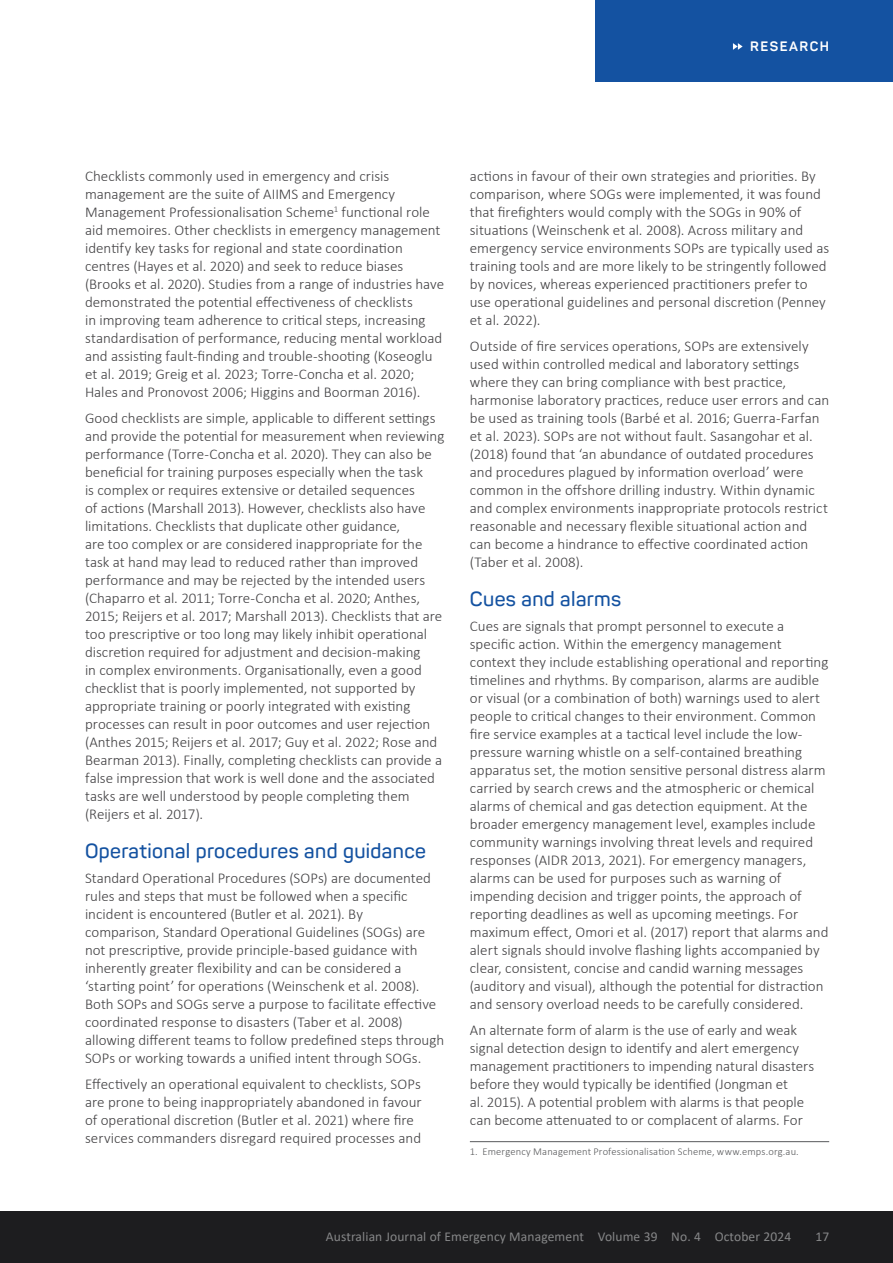
<style>
.page{position:relative;width:893px;height:1263px;background:#fff}
.page>*{position:absolute;margin:0;border:0;box-sizing:border-box;transform-origin:0 0}
.t1{font:600 20.25px "Panton";letter-spacing:.02em;color:#1452a1}
.t2{font:300 15px/18px "Calibri";color:#414042}
.t3{font:13.5px "Calibri";letter-spacing:.01em;color:#868788}
.t4{font:700 13.5px "Panton";letter-spacing:.11em;color:#fff}
.t5{font:300 10.5px "Calibri";letter-spacing:.015em;color:#58595b}
</style>
<div class="page">
<div style="left:596px;top:0;width:297px;height:81px;background:#1452a1"></div>
<svg style="left:733px;top:43px;width:10px;height:7px"></svg>
<div style="left:0;top:1212px;width:893px;height:51px;background:#1d1d1f"></div>
<hr style="left:470px;top:1141px;width:359px;height:1px;background:#58595b">
<p class="t4" style="left:750px;top:38px;width:80px">RESEARCH</p>
<p class="t2" style="left:85px;top:167px;width:361px">Checklists commonly used in emergency and crisis management are the suite of AIIMS and Emergency Management Professionalisation Scheme<sup>1</sup> functional role aid memoires. Other checklists in emergency management identify key tasks for regional and state coordination centres (Hayes et al. 2020) and seek to reduce biases (Brooks et al. 2020). Studies from a range of industries have demonstrated the potential effectiveness of checklists<br>in improving team adherence to critical steps, increasing standardisation of performance, reducing mental workload and assisting fault-finding and trouble-shooting (Koseoglu et al. 2019; Greig et al. 2023; Torre-Concha et al. 2020; Hales and Pronovost 2006; Higgins and Boorman 2016).</p>
<p class="t2" style="left:85px;top:409px;width:361px">Good checklists are simple, applicable to different settings and provide the potential for measurement when reviewing performance (Torre-Concha et al. 2020). They can also be beneficial for training purposes especially when the task<br>is complex or requires extensive or detailed sequences<br>of actions (Marshall 2013). However, checklists also have limitations. Checklists that duplicate other guidance,<br>are too complex or are considered inappropriate for the task at hand may lead to reduced rather than improved performance and may be rejected by the intended users (Chaparro et al. 2011; Torre-Concha et al. 2020; Anthes, 2015; Reijers et al. 2017; Marshall 2013). Checklists that are too prescriptive or too long may likely inhibit operational discretion required for adjustment and decision-making<br>in complex environments. Organisationally, even a good checklist that is poorly implemented, not supported by appropriate training or poorly integrated with existing processes can result in poor outcomes and user rejection (Anthes 2015; Reijers et al. 2017; Guy et al. 2022; Rose and Bearman 2013). Finally, completing checklists can provide a false impression that work is well done and the associated tasks are well understood by people completing them (Reijers et al. 2017).</p>
<h1 class="t1" style="left:85px;top:838px;width:342px">Operational procedures and guidance</h1>
<p class="t2" style="left:85px;top:869px;width:361px">Standard Operational Procedures (SOPs) are documented rules and steps that must be followed when a specific incident is encountered (Butler et al. 2021). By<br>comparison, Standard Operational Guidelines (SOGs) are not prescriptive, provide principle-based guidance with inherently greater flexibility and can be considered a ‘starting point’ for operations (Weinschenk et al. 2008).<br>Both SOPs and SOGs serve a purpose to facilitate effective coordinated response to disasters (Taber et al. 2008) allowing different teams to follow predefined steps through SOPs or working towards a unified intent through SOGs.</p>
<p class="t2" style="left:85px;top:1074px;width:338px">Effectively an operational equivalent to checklists, SOPs are prone to being inappropriately abandoned in favour of operational discretion (Butler et al. 2021) where fire services commanders disregard required processes and</p>
<p class="t2" style="left:470px;top:167px;width:361px">actions in favour of their own strategies and priorities. By comparison, where SOGs were implemented, it was found that firefighters would comply with the SOGs in 90% of situations (Weinschenk et al. 2008). Across military and emergency service environments SOPs are typically used as training tools and are more likely to be stringently followed by novices, whereas experienced practitioners prefer to use operational guidelines and personal discretion (Penney et al. 2022).</p>
<p class="t2" style="left:470px;top:337px;width:361px">Outside of fire services operations, SOPs are extensively used within controlled medical and laboratory settings where they can bring compliance with best practice, harmonise laboratory practices, reduce user errors and can be used as training tools (Barbé et al. 2016; Guerra-Farfan et al. 2023). SOPs are not without fault. Sasangohar et al. (2018) found that ‘an abundance of outdated procedures and procedures plagued by information overload’ were common in the offshore drilling industry. Within dynamic and complex environments inappropriate protocols restrict reasonable and necessary flexible situational action and can become a hindrance to effective coordinated action (Taber et al. 2008).</p>
<h1 class="t1" style="left:470px;top:586px;width:153px">Cues and alarms</h1>
<p class="t2" style="left:470px;top:617px;width:360px">Cues are signals that prompt personnel to execute a specific action. Within the emergency management context they include establishing operational and reporting timelines and rhythms. By comparison, alarms are audible or visual (or a combination of both) warnings used to alert people to critical changes to their environment. Common fire service examples at a tactical level include the low&shy;pressure warning whistle on a self-contained breathing apparatus set, the motion sensitive personal distress alarm carried by search crews and the atmospheric or chemical alarms of chemical and gas detection equipment. At the broader emergency management level, examples include community warnings involving threat levels and required responses (AIDR 2013, 2021). For emergency managers, alarms can be used for purposes such as warning of impending decision and trigger points, the approach of reporting deadlines as well as upcoming meetings. For maximum effect, Omori et al. (2017) report that alarms and alert signals should involve flashing lights accompanied by clear, consistent, concise and candid warning messages (auditory and visual), although the potential for distraction and sensory overload needs to be carefully considered.</p>
<p class="t2" style="left:470px;top:1020px;width:346px">An alternate form of alarm is the use of early and weak signal detection design to identify and alert emergency management practitioners to impending natural disasters before they would typically be identified (Jongman et<br>al. 2015). A potential problem with alarms is that people can become attenuated to or complacent of alarms. For</p>
<p class="t5" style="left:470px;top:1144px;width:330px">1. Emergency Management Professionalisation Scheme, www.emps.org.au.</p>
<p class="t3" style="left:326px;top:1227px;width:467px">Australian Journal of Emergency Management Volume 39 No. 4 October 2024</p>
<p class="t3" style="left:815px;top:1227px;width:15px">17</p>
</div>
